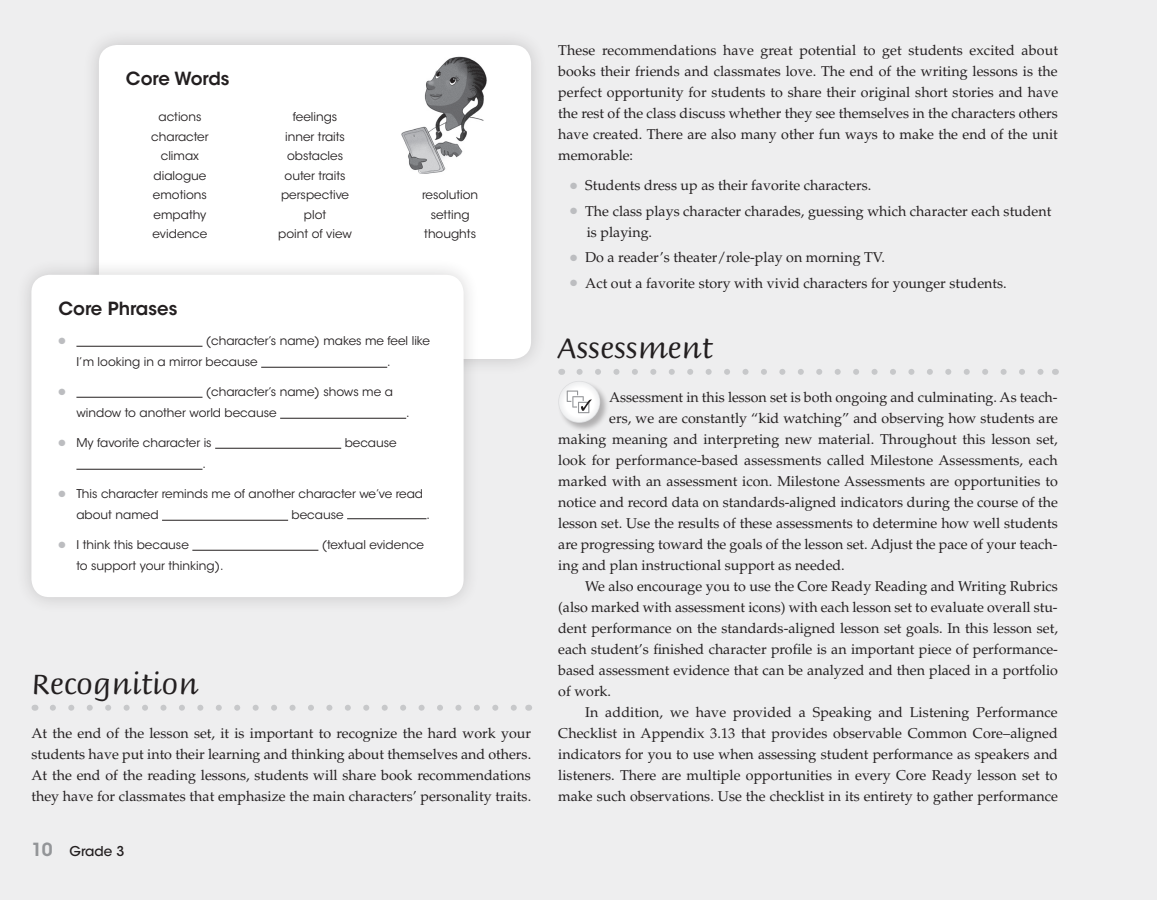
<style>
.page{position:relative;width:1157px;height:900px;background:#fff}
.page>*{position:absolute;margin:0;border:0;box-sizing:border-box;transform-origin:0 0}
.t1{font:30px "Briem Script Std";color:#231f20}
.t2{font:600 18px "ITC Avant Garde Std";color:#231f20}
.t3{font:14.25px/21px "Palatino LT Std";color:#231f20;text-align:justify}
.t4{font:500 13.5px "ITC Avant Garde Std";color:#231f20}
.t5{font:12px/19.5px "ITC Avant Garde Std";color:#231f20;text-align:center}
.t6{font:9px "Zapf Dingbats Std";color:#bcbdc0}
.s1{color:#bcbdc0}
.s2{font-weight:600;font-size:18px;color:#939598}
</style>
<div class="page">
<div style="left:0;top:0;width:1156px;height:900px;background:#eeeeef"></div>
<svg style="left:579px;top:369px;width:465px;height:6px"></svg>
<div style="left:557px;top:380px;width:52px;height:52px;background:#231f20;opacity:.3"></div>
<div style="left:558px;top:381px;width:42px;height:42px;border:1px solid #dcdddf;border-radius:50%"></div>
<div style="left:559px;top:382px;width:40px;height:40px;background:#f7f7f8;border-radius:20px"></div>
<svg style="left:566px;top:391px;width:25px;height:22px"></svg>
<div style="left:82px;top:28px;width:466px;height:348px;background:#231f20;opacity:.2"></div>
<div style="left:99px;top:45px;width:432px;height:314px;background:#fff;border-radius:18px"></div>
<div style="left:15px;top:258px;width:465px;height:356px;background:#231f20;opacity:.2"></div>
<div style="left:31px;top:275px;width:432px;height:322px;background:#fff;border-radius:18px"></div>
<hr style="left:76px;top:346px;width:126px;height:1px;background:#231f20">
<hr style="left:261px;top:367px;width:126px;height:1px;background:#231f20">
<hr style="left:76px;top:397px;width:126px;height:1px;background:#231f20">
<hr style="left:280px;top:418px;width:126px;height:1px;background:#231f20">
<hr style="left:215px;top:448px;width:126px;height:1px;background:#231f20">
<hr style="left:76px;top:469px;width:126px;height:1px;background:#231f20">
<hr style="left:162px;top:520px;width:126px;height:1px;background:#231f20">
<hr style="left:347px;top:518px;width:79px;height:1px;background:#231f20">
<hr style="left:192px;top:550px;width:126px;height:1px;background:#231f20">
<img style="left:401px;top:56px;width:86px;height:118px">
<svg style="left:53px;top:705px;width:464px;height:6px"></svg>
<p class="t2" style="left:126px;top:67px;width:105px">Core Words</p>
<p class="t5" style="left:151px;top:107px;width:59px">actions character climax dialogue emotions empathy evidence</p>
<p class="t5" style="left:278px;top:107px;width:75px">feelings inner traits obstacles outer traits perspective plot<br>point of view</p>
<p class="t5" style="left:422px;top:185px;width:58px">resolution setting thoughts</p>
<p class="t2" style="left:58px;top:297px;width:120px">Core Phrases</p>
<p class="t6" style="left:58px;top:336px;width:9px">●</p>
<p class="t5" style="left:76px;top:330px;width:355px;line-height:21px;text-align:left;text-indent:129px">(character’s name) makes me feel like<br>I’m looking in a mirror because</p>
<p class="t5" style="left:387px;top:352px;width:5px">.</p>
<p class="t6" style="left:58px;top:387px;width:9px">●</p>
<p class="t5" style="left:76px;top:381px;width:318px;line-height:21px;text-align:left;text-indent:129px">(character’s name) shows me a window to another world because</p>
<p class="t5" style="left:406px;top:403px;width:5px">.</p>
<p class="t5" style="left:58px;top:433px;width:155px"><span class="s1">●</span> My favorite character is</p>
<p class="t5" style="left:345px;top:433px;width:54px">because</p>
<p class="t5" style="left:202px;top:454px;width:5px">.</p>
<p class="t5" style="left:76px;top:483px;width:348px;line-height:21px;text-align:left;text-indent:-18px"><span class="s1">●</span> This character reminds me of another character we’ve read about named</p>
<p class="t5" style="left:291px;top:505px;width:54px">because</p>
<p class="t5" style="left:426px;top:505px;width:5px">.</p>
<p class="t5" style="left:58px;top:535px;width:132px"><span class="s1">●</span> I think this because</p>
<p class="t5" style="left:322px;top:535px;width:104px">(textual evidence</p>
<p class="t5" style="left:76px;top:556px;width:148px">to support your thinking).</p>
<h1 class="t1" style="left:32px;top:667px;width:168px">Recognition</h1>
<p class="t3" style="left:32px;top:723px;width:501px">At the end of the lesson set, it is important to recognize the hard work your students have put into their learning and thinking about themselves and others.<br>At the end of the reading lessons, students will share book recommendations they have for classmates that emphasize the main characters’ personality traits.</p>
<p class="t4" style="left:32px;top:842px;width:94px"><span class="s2">10</span> Grade 3</p>
<p class="t3" style="left:558px;top:40px;width:501px">These recommendations have great potential to get students excited about books their friends and classmates love. The end of the writing lessons is the perfect opportunity for students to share their original short stories and have the rest of the class discuss whether they see themselves in the characters others have created. There are also many other fun ways to make the end of the unit memorable:</p>
<p class="t3" style="left:570px;top:175px;width:302px"><span class="s1">●</span> Students dress up as their favorite characters.</p>
<p class="t3" style="left:586px;top:201px;width:466px;text-indent:-16px"><span class="s1">●</span> The class plays character charades, guessing which character each student is playing.</p>
<p class="t3" style="left:570px;top:247px;width:316px"><span class="s1">●</span> Do a reader’s theater/role-play on morning TV.</p>
<p class="t3" style="left:570px;top:273px;width:438px"><span class="s1">●</span> Act out a favorite story with vivid characters for younger students.</p>
<h1 class="t1" style="left:558px;top:332px;width:156px">Assessment</h1>
<p class="t3" style="left:609px;top:387px;width:450px">Assessment in this lesson set is both ongoing and culminating. As teach-</p>
<p class="t3" style="left:609px;top:408px;width:450px">ers, we are constantly “kid watching” and observing how students are</p>
<p class="t3" style="left:558px;top:429px;width:501px">making meaning and interpreting new material. Throughout this lesson set,</p>
<p class="t3" style="left:558px;top:450px;width:501px">look for performance-based assessments called Milestone Assessments, each</p>
<p class="t3" style="left:558px;top:471px;width:501px">marked with an assessment icon. Milestone Assessments are opportunities to</p>
<p class="t3" style="left:558px;top:492px;width:501px">notice and record data on standards-aligned indicators during the course of the</p>
<p class="t3" style="left:558px;top:513px;width:501px">lesson set. Use the results of these assessments to determine how well students</p>
<p class="t3" style="left:558px;top:534px;width:501px">are progressing toward the goals of the lesson set. Adjust the pace of your teach-</p>
<p class="t3" style="left:558px;top:555px;width:288px">ing and plan instructional support as needed.</p>
<p class="t3" style="left:585px;top:576px;width:474px">We also encourage you to use the Core Ready Reading and Writing Rubrics</p>
<p class="t3" style="left:558px;top:597px;width:501px">(also marked with assessment icons) with each lesson set to evaluate overall stu-</p>
<p class="t3" style="left:558px;top:618px;width:501px">dent performance on the standards-aligned lesson set goals. In this lesson set,</p>
<p class="t3" style="left:558px;top:639px;width:501px">each student’s finished character profile is an important piece of performance-</p>
<p class="t3" style="left:558px;top:660px;width:501px">based assessment evidence that can be analyzed and then placed in a portfolio</p>
<p class="t3" style="left:558px;top:681px;width:54px">of work.</p>
<p class="t3" style="left:585px;top:702px;width:474px">In addition, we have provided a Speaking and Listening Performance</p>
<p class="t3" style="left:558px;top:723px;width:501px">Checklist in Appendix 3.13 that provides observable Common Core–aligned</p>
<p class="t3" style="left:558px;top:744px;width:501px">indicators for you to use when assessing student performance as speakers and</p>
<p class="t3" style="left:558px;top:765px;width:501px">listeners. There are multiple opportunities in every Core Ready lesson set to</p>
<p class="t3" style="left:558px;top:786px;width:501px">make such observations. Use the checklist in its entirety to gather performance</p>
</div>
